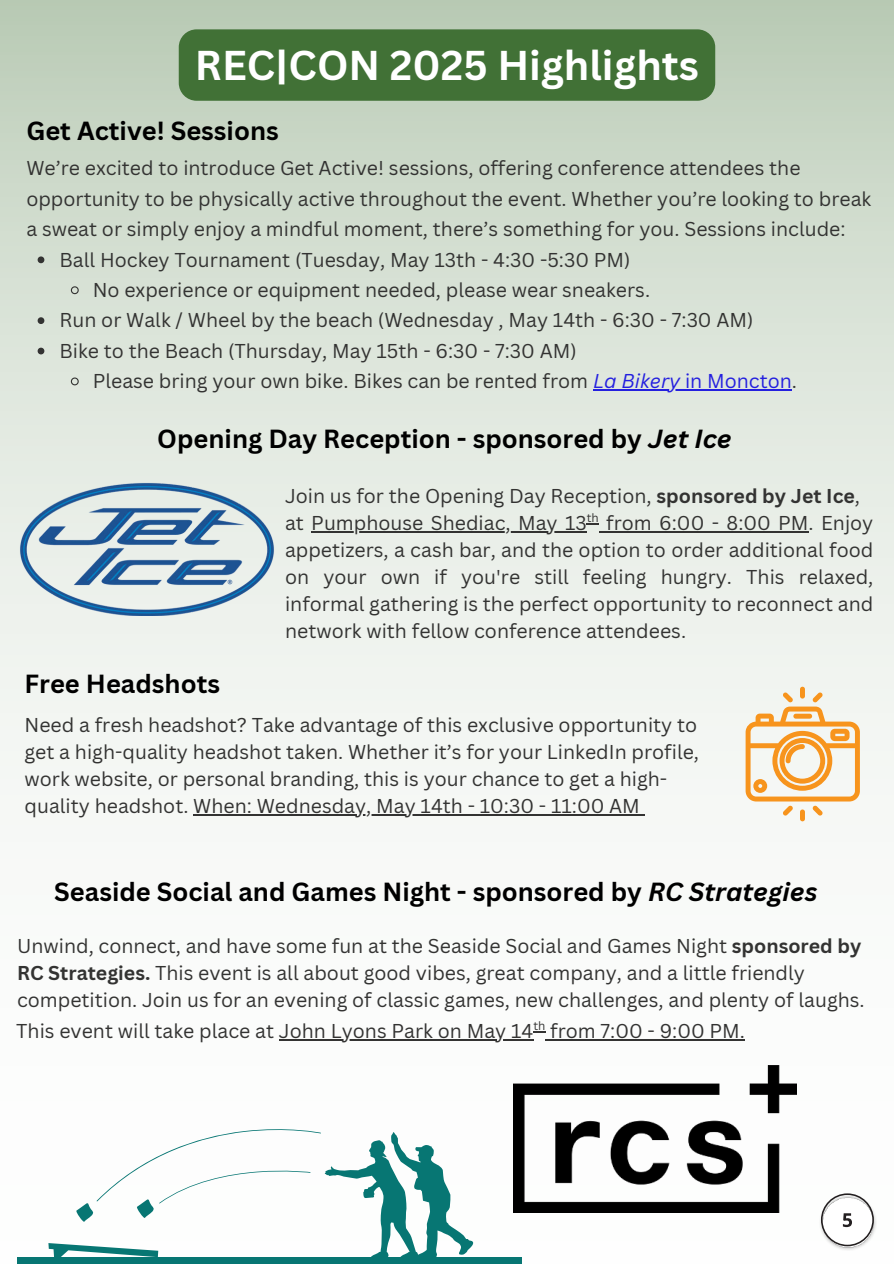
<style>
.page{position:relative;width:894px;height:1264px;background:#fff}
.page>*{position:absolute;margin:0;border:0;box-sizing:border-box;transform-origin:0 0}
.t1{font:700 40.5px "Canva Sans";color:#fff}
.t2{font:700 25.5px "Canva Sans";color:#000}
.t3{font:19.5px/27px "Canva Sans";color:#333332}
.t4{font:11.7px "Canva Sans";color:#333332}
.s1{font-style:italic;color:#2420df}
.s2{color:#2420df}
.s3{font-style:italic}
.s4{font-weight:700}
</style>
<div class="page">
<img style="left:0;top:0;width:893px;height:1263px">
<div style="left:17px;top:1256px;width:504px;height:7px;background:#077673"></div>
<svg style="left:48px;top:1126px;width:425px;height:131px"></svg>
<div style="left:799px;top:686px;width:5px;height:12px;background:#f7941d;border-radius:2px"></div>
<div style="left:799px;top:809px;width:5px;height:12px;background:#f7941d;border-radius:2px"></div>
<svg style="left:745px;top:692px;width:114px;height:123px"></svg>
<img style="left:16px;top:478px;width:261px;height:137px">
<img style="left:818px;top:1193px;width:58px;height:57px">
<svg style="left:820px;top:1193px;width:53px;height:53px"></svg>
<img style="left:513px;top:1065px;width:283px;height:147px">
<hr style="left:193px;top:814px;width:446px;height:1px;background:#333332">
<hr style="left:311px;top:531px;width:275px;height:1px;background:#333332">
<hr style="left:598px;top:531px;width:210px;height:1px;background:#333332">
<svg style="left:586px;top:523px;width:12px;height:1px"></svg>
<div style="left:179px;top:29px;width:536px;height:72px;background:#417136;border-radius:18px"></div>
<svg style="left:38px;top:256px;width:6px;height:7px"></svg>
<svg style="left:70px;top:285px;width:9px;height:10px"></svg>
<svg style="left:38px;top:317px;width:6px;height:7px"></svg>
<svg style="left:38px;top:348px;width:6px;height:6px"></svg>
<svg style="left:70px;top:377px;width:9px;height:9px"></svg>
<hr style="left:593px;top:389px;width:87px;height:1px;background:#2420df">
<hr style="left:680px;top:389px;width:111px;height:1px;background:#2420df">
<hr style="left:279px;top:1039px;width:254px;height:1px;background:#333332">
<hr style="left:545px;top:1039px;width:199px;height:1px;background:#333332">
<svg style="left:533px;top:1031px;width:12px;height:1px"></svg>
<h1 class="t1" style="left:195px;top:41px;width:505px">REC|CON 2025 Highlights</h1>
<h2 class="t2" style="left:26px;top:116px;width:254px">Get Active! Sessions</h2>
<p class="t3" style="left:26px;top:155px;width:775px">We’re excited to introduce Get Active! sessions, offering conference attendees the</p>
<p class="t3" style="left:26px;top:185px;width:846px">opportunity to be physically active throughout the event. Whether you’re looking to break</p>
<p class="t3" style="left:26px;top:216px;width:820px">a sweat or simply enjoy a mindful moment, there’s something for you. Sessions include:</p>
<p class="t3" style="left:59px;top:246px;width:572px">Ball Hockey Tournament (Tuesday, May 13th - 4:30 -5:30 PM)</p>
<p class="t3" style="left:93px;top:276px;width:558px">No experience or equipment needed, please wear sneakers.</p>
<p class="t3" style="left:59px;top:307px;width:695px">Run or Walk / Wheel by the beach (Wednesday , May 14th - 6:30 - 7:30 AM)</p>
<p class="t3" style="left:59px;top:337px;width:518px">Bike to the Beach (Thursday, May 15th - 6:30 - 7:30 AM)</p>
<p class="t3" style="left:93px;top:368px;width:705px">Please bring your own bike. Bikes can be rented from <span class="s1">La Bikery</span> <span class="s2">in Moncton</span>.</p>
<h2 class="t2" style="left:157px;top:424px;width:576px">Opening Day Reception - sponsored by <span class="s3">Jet Ice</span></h2>
<p class="t3" style="left:285px;top:482px;width:589px">Join us for the Opening Day Reception, <span class="s4">sponsored by Jet Ice</span>, at Pumphouse Shediac, May 13 from 6:00 - 8:00 PM. Enjoy appetizers, a cash bar, and the option to order additional food on your own if you're still feeling hungry. This relaxed, informal gathering is the perfect opportunity to reconnect and network with fellow conference attendees.</p>
<p class="t4" style="left:586px;top:511px;width:14px">th</p>
<h2 class="t2" style="left:25px;top:669px;width:197px">Free Headshots</h2>
<p class="t3" style="left:25px;top:711px;width:676px">Need a fresh headshot? Take advantage of this exclusive opportunity to get a high-quality headshot taken. Whether it’s for your LinkedIn profile, work website, or personal branding, this is your chance to get a high&shy;quality headshot. When: Wednesday, May 14th - 10:30 - 11:00 AM</p>
<h2 class="t2" style="left:54px;top:876px;width:764px">Seaside Social and Games Night - sponsored by <span class="s3">RC Strategies</span></h2>
<p class="t3" style="left:17px;top:932px;width:849px">Unwind, connect, and have some fun at the Seaside Social and Games Night <span class="s4">sponsored by<br>RC Strategies.</span> This event is all about good vibes, great company, and a little friendly competition. Join us for an evening of classic games, new challenges, and plenty of laughs.</p>
<p class="t3" style="left:16px;top:1017px;width:730px">This event will take place at John Lyons Park on May 14 from 7:00 - 9:00 PM.</p>
<p class="t4" style="left:533px;top:1019px;width:14px">th</p>
</div>
